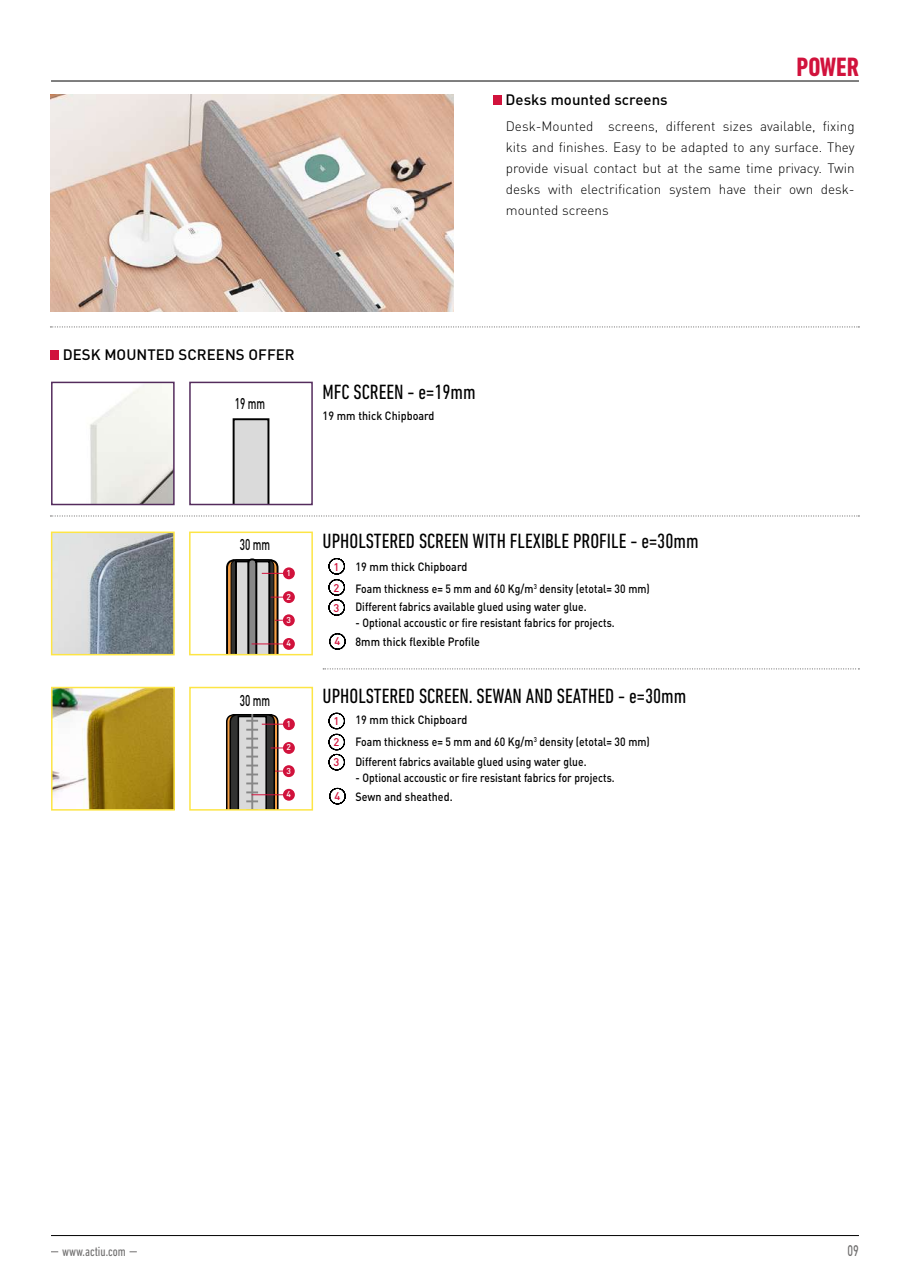
<style>
.page{position:relative;width:910px;height:1280px;background:#fff}
.page>*{position:absolute;margin:0;border:0;box-sizing:border-box;transform-origin:0 0}
.t1{font:700 condensed 27px "DIN Next LT Pro";letter-spacing:-.005em;color:#d1123c}
.t2{font:condensed 21px "DIN Next LT Pro";color:#000}
.t3{font:500 15.45px "DIN Pro";color:#000;scale:.64 1}
.t4{font:500 15.15px "DIN Pro";color:#706f6f;scale:.7 1}
.t5{font:500 15px "DIN Pro";letter-spacing:.005em;color:#000}
.t6{font:300 13.5px/21px "DIN Pro";color:#000;text-align:justify}
.t7{font:condensed 13.5px "DIN Next LT Pro";color:#706f6f}
.t8{font:500 11.85px "DIN Pro";letter-spacing:.005em;color:#000;scale:.86 1}
.t9{font:500 11.85px "DIN Pro";letter-spacing:.005em;color:#000;scale:.87 1}
.t10{font:500 11.85px "DIN Pro";letter-spacing:.005em;color:#000;scale:.9 1}
.t11{font:500 11.1px "DIN Pro";color:#d1123c}
.t12{font:500 8.55px "DIN Pro";color:#fff}
</style>
<div class="page">
<hr style="left:51px;top:81px;width:808px;height:1px;background:#000">
<hr style="left:51px;top:1235px;width:808px;height:1px;background:#000">
<svg style="left:329px;top:713px;width:16px;height:57px"></svg>
<svg style="left:329px;top:558px;width:16px;height:57px"></svg>
<svg style="left:329px;top:788px;width:17px;height:16px"></svg>
<svg style="left:329px;top:633px;width:17px;height:16px"></svg>
<div style="left:493px;top:95px;width:9px;height:10px;background:#d1123c"></div>
<svg style="left:50px;top:326px;width:809px;height:1px"></svg>
<svg style="left:50px;top:515px;width:809px;height:1px"></svg>
<svg style="left:323px;top:668px;width:536px;height:1px"></svg>
<div style="left:50px;top:350px;width:9px;height:10px;background:#d1123c"></div>
<img style="left:54px;top:534px;width:118px;height:118px">
<div style="left:51px;top:531px;width:124px;height:124px;border:2px solid #fde545"></div>
<div style="left:189px;top:531px;width:124px;height:124px;border:2px solid #fde545"></div>
<img style="left:54px;top:690px;width:118px;height:118px">
<div style="left:51px;top:687px;width:124px;height:124px;border:2px solid #fde545"></div>
<div style="left:189px;top:687px;width:124px;height:124px;border:2px solid #fde545"></div>
<img style="left:90px;top:385px;width:82px;height:117px">
<div style="left:51px;top:382px;width:124px;height:123px;border:2px solid #542c5d"></div>
<svg style="left:233px;top:418px;width:36px;height:84px;background:#c2c2c2"></svg>
<div style="left:189px;top:382px;width:124px;height:123px;border:2px solid #542c5d"></div>
<div style="left:283px;top:567px;width:12px;height:12px;background:#d1123c;border-radius:50%"></div>
<div style="left:283px;top:718px;width:12px;height:12px;background:#d1123c;border-radius:50%"></div>
<div style="left:283px;top:614px;width:12px;height:12px;background:#d1123c;border-radius:50%"></div>
<div style="left:283px;top:765px;width:12px;height:12px;background:#d1123c;border-radius:50%"></div>
<div style="left:283px;top:638px;width:12px;height:12px;background:#d1123c;border-radius:50%"></div>
<div style="left:283px;top:789px;width:12px;height:12px;background:#d1123c;border-radius:50%"></div>
<div style="left:283px;top:591px;width:12px;height:12px;background:#d1123c;border-radius:50%"></div>
<svg style="left:225px;top:558px;width:58px;height:97px;background:#91887f"></svg>
<div style="left:283px;top:742px;width:12px;height:12px;background:#d1123c;border-radius:50%"></div>
<svg style="left:225px;top:714px;width:58px;height:96px;background:#908881"></svg>
<img style="left:50px;top:95px;width:404px;height:216px">
<h1 class="t1" style="left:796px;top:51px;width:64px">POWER</h1>
<p class="t5" style="left:506px;top:89px;width:164px">Desks mounted screens</p>
<p class="t6" style="left:506px;top:115px;width:350px">Desk-Mounted screens, different sizes available, fixing kits and finishes. Easy to be adapted to any surface. They provide visual contact but at the same time privacy. Twin desks with electrification system have their own desk&shy;mounted screens</p>
<p class="t5" style="left:63px;top:345px;width:233px">DESK MOUNTED SCREENS OFFER</p>
<p class="t3" style="left:235px;top:393px;width:49px">19 mm</p>
<h2 class="t2" style="left:323px;top:380px;width:155px">MFC SCREEN - e=19mm</h2>
<p class="t10" style="left:323px;top:407px;width:126px">19 mm thick Chipboard</p>
<p class="t3" style="left:240px;top:534px;width:49px">30 mm</p>
<p class="t12" style="left:287px;top:567px;width:6px">1</p>
<p class="t12" style="left:287px;top:591px;width:6px">2</p>
<p class="t12" style="left:287px;top:614px;width:6px">3</p>
<p class="t12" style="left:287px;top:637px;width:6px">4</p>
<p class="t3" style="left:240px;top:690px;width:49px">30 mm</p>
<p class="t12" style="left:287px;top:718px;width:6px">1</p>
<p class="t12" style="left:287px;top:741px;width:6px">2</p>
<p class="t12" style="left:287px;top:765px;width:6px">3</p>
<p class="t12" style="left:287px;top:788px;width:6px">4</p>
<h2 class="t2" style="left:323px;top:529px;width:377px">UPHOLSTERED SCREEN WITH FLEXIBLE PROFILE - e=30mm</h2>
<p class="t11" style="left:334px;top:559px;width:7px">1</p>
<p class="t10" style="left:355px;top:559px;width:126px">19 mm thick Chipboard</p>
<p class="t11" style="left:334px;top:580px;width:7px">2</p>
<p class="t9" style="left:355px;top:580px;width:340px">Foam thickness e= 5 mm and 60 Kg/m<sup>3</sup> density (etotal= 30 mm)</p>
<p class="t11" style="left:334px;top:600px;width:7px">3</p>
<p class="t8" style="left:355px;top:599px;width:270px">Different fabrics available glued using water glue.</p>
<p class="t8" style="left:355px;top:615px;width:303px">- Optional accoustic or fire resistant fabrics for projects.</p>
<p class="t11" style="left:335px;top:634px;width:7px">4</p>
<p class="t10" style="left:355px;top:633px;width:140px">8mm thick flexible Profile</p>
<h2 class="t2" style="left:323px;top:684px;width:365px">UPHOLSTERED SCREEN. SEWAN AND SEATHED - e=30mm</h2>
<p class="t11" style="left:334px;top:714px;width:7px">1</p>
<p class="t10" style="left:355px;top:712px;width:126px">19 mm thick Chipboard</p>
<p class="t11" style="left:334px;top:735px;width:7px">2</p>
<p class="t9" style="left:355px;top:733px;width:340px">Foam thickness e= 5 mm and 60 Kg/m<sup>3</sup> density (etotal= 30 mm)</p>
<p class="t11" style="left:334px;top:755px;width:7px">3</p>
<p class="t8" style="left:355px;top:753px;width:270px">Different fabrics available glued using water glue.</p>
<p class="t8" style="left:355px;top:769px;width:303px">- Optional accoustic or fire resistant fabrics for projects.</p>
<p class="t11" style="left:335px;top:788px;width:7px">4</p>
<p class="t10" style="left:355px;top:788px;width:110px">Sewn and sheathed.</p>
<p class="t7" style="left:62px;top:1243px;width:65px">www.actiu.com</p>
<p class="t4" style="left:848px;top:1240px;width:18px">09</p>
</div>
